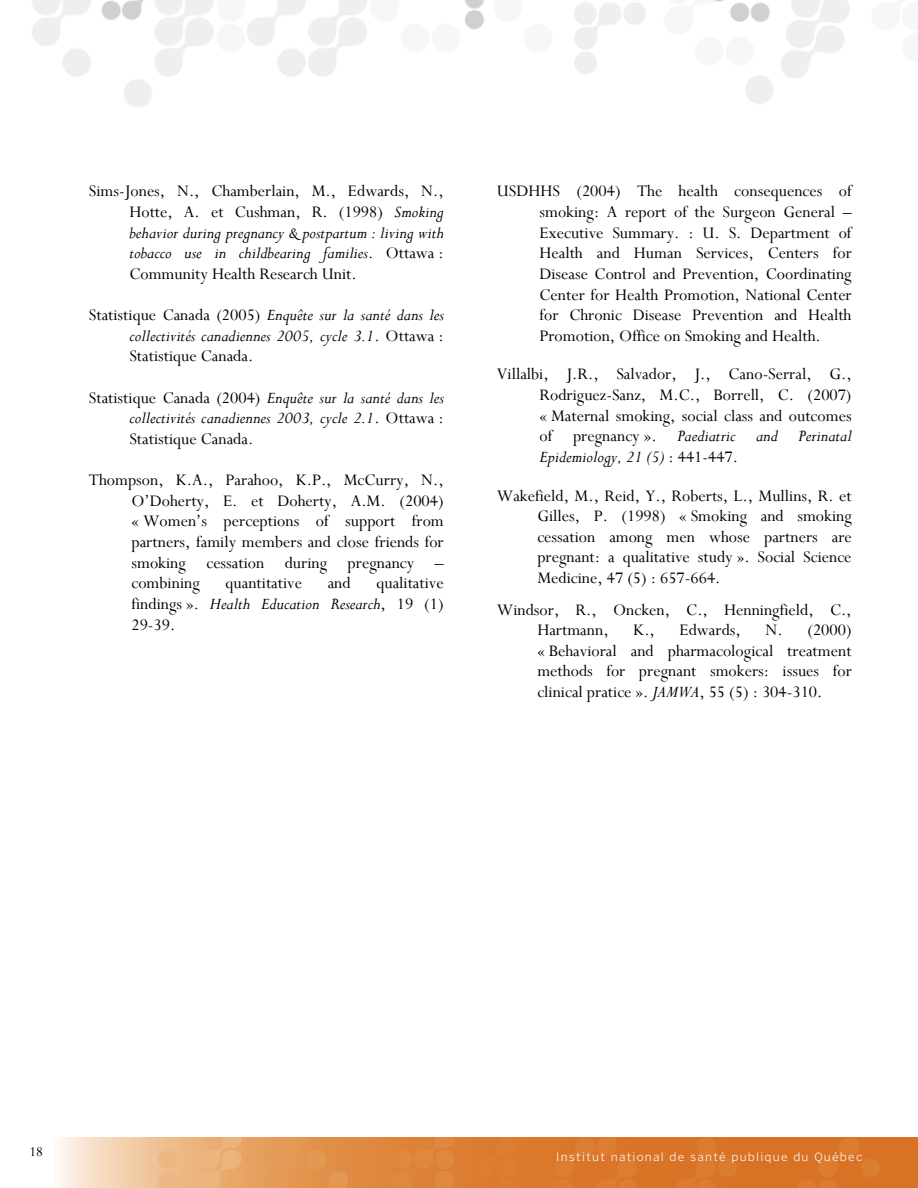
<style>
.page{position:relative;width:918px;height:1188px;background:#fff}
.page>*{position:absolute;margin:0;border:0;box-sizing:border-box;transform-origin:0 0}
.t1{font:18px/20.5px "Perpetua";color:#000;text-align:justify}
.t2{font:italic 18px/20.7px "Perpetua";color:#000;text-align:justify}
.t3{font:15px "Perpetua";color:#000}
.t4{font:300 12px "Poynter Text Sans";letter-spacing:.1em;color:#fff}
.s1{font-style:italic}
.s2{font-style:normal}
</style>
<div class="page">
<svg style="left:58px;top:1137px;width:374px;height:51px;background:#e9ab73"></svg>
<img style="left:32px;top:0;width:818px;height:107px">
<svg style="left:432px;top:1137px;width:486px;height:51px;background:#d9762a"></svg>
<p class="t1" style="left:129px;top:182px;width:316px;text-indent:-40px">Sims-Jones, N., Chamberlain, M., Edwards, N., Hotte, A. et Cushman, R. (1998) <span class="s1">Smoking behavior during pregnancy &amp; postpartum : living with tobacco use in childbearing families</span>. Ottawa :<br>Community Health Research Unit.</p>
<p class="t2" style="left:129px;top:305px;width:316px;text-indent:-41px"><span class="s2">Statistique Canada (2005)</span> Enquête sur la santé dans les collectivités canadiennes 2005, cycle 3.1<span class="s2">. Ottawa :<br>Statistique Canada.</span></p>
<p class="t2" style="left:129px;top:388px;width:316px;text-indent:-41px"><span class="s2">Statistique Canada (2004)</span> Enquête sur la santé dans les collectivités canadiennes 2003, cycle 2.1<span class="s2">. Ottawa :<br>Statistique Canada.</span></p>
<p class="t1" style="left:131px;top:470px;width:314px;text-indent:-43px">Thompson, K.A., Parahoo, K.P., McCurry, N., O’Doherty, E. et Doherty, A.M. (2004) « Women’s perceptions of support from partners, family members and close friends for smoking cessation during pregnancy – combining</p>
<p class="t1" style="left:131px;top:574px;width:314px;text-indent:245px">qualitative findings ». <span class="s1">Health Education Research</span>, 19 (1)<br>29-39.</p>
<p class="t1" style="left:226px;top:574px;width:78px">quantitative</p>
<p class="t1" style="left:328px;top:574px;width:25px">and</p>
<p class="t1" style="left:539px;top:182px;width:314px;text-indent:-43px">USDHHS (2004) The health consequences of smoking: A report of the Surgeon General – Executive Summary. : U. S. Department of Health and Human Services, Centers for Disease Control and Prevention, Coordinating Center for Health Promotion, National Center for Chronic Disease Prevention and Health Promotion, Office on Smoking and Health.</p>
<p class="t1" style="left:539px;top:365px;width:314px;text-indent:-43px">Villalbi, J.R., Salvador, J., Cano-Serral, G., Rodriguez-Sanz, M.C., Borrell, C. (2007) « Maternal smoking, social class and outcomes of pregnancy ». <span class="s1">Paediatric and Perinatal Epidemiology, 21 (5)</span> : 441-447.</p>
<p class="t1" style="left:537px;top:486px;width:316px;text-indent:-40px">Wakefield, M., Reid, Y., Roberts, L., Mullins, R. et Gilles, P. (1998) « Smoking and smoking cessation among men whose partners are pregnant: a qualitative study ». Social Science Medicine, 47 (5) : 657-664.</p>
<p class="t1" style="left:537px;top:600px;width:316px;text-indent:-40px">Windsor, R., Oncken, C., Henningfield, C.,<br>Hartmann,</p>
<p class="t1" style="left:633px;top:620px;width:23px">K.,</p>
<p class="t1" style="left:680px;top:620px;width:63px">Edwards,</p>
<p class="t1" style="left:537px;top:620px;width:316px;text-indent:228px">N. (2000) « Behavioral and pharmacological treatment methods for pregnant smokers: issues for clinical pratice ». <span class="s1">JAMWA</span>, 55 (5) : 304-310.</p>
<p class="t3" style="left:29px;top:1144px;width:15px">18</p>
<p class="t4" style="left:556px;top:1150px;width:308px">Institut national de santé publique du Québec</p>
</div>
